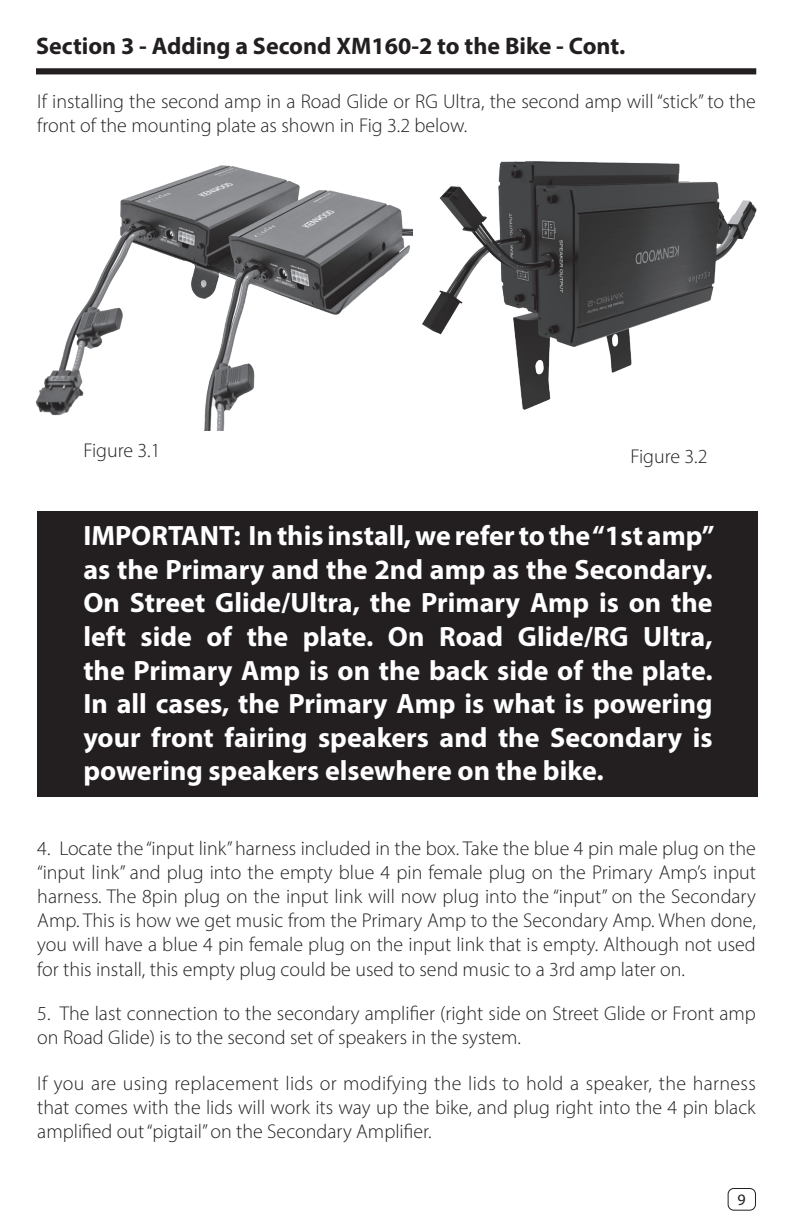
<style>
.page{position:relative;width:792px;height:1224px;background:#fff}
.page>*{position:absolute;margin:0;border:0;box-sizing:border-box;transform-origin:0 0}
.t1{font:700 28px/33.6px "Myriad Pro";color:#fff;text-align:justify}
.t2{font:700 24px "Myriad Pro";color:#231f20}
._7P-L{font:300 20px/24px "Myriad Pro";color:#231f20}
.MM_PageNo{font:16px "Myriad Pro";color:#231f20}
</style>
<div class="page">
<div style="left:37px;top:511px;width:720px;height:286px;background:#231f20"></div>
<div style="left:36px;top:68px;width:720px;height:6px;background:#231f20"></div>
<div style="left:728px;top:1188px;width:28px;height:23px;border:1px solid #231f20;border-radius:6px"></div>
<img style="left:422px;top:161px;width:335px;height:249px">
<img style="left:35px;top:165px;width:377px;height:265px">
<p class="t2" style="left:36px;top:30px;width:591px">Section 3 - Adding a Second XM160-2 to the Bike - Cont.</p>
<p class="_7P-L" style="left:37px;top:89px;width:720px">If installing the second amp in a Road Glide or RG Ultra, the second amp will “stick” to the front of the mounting plate as shown in Fig 3.2 below.</p>
<p class="_7P-L" style="left:83px;top:439px;width:79px">Figure 3.1</p>
<p class="_7P-L" style="left:630px;top:444px;width:79px">Figure 3.2</p>
<p class="t1" style="left:83px;top:518px;width:633px">IMPORTANT: In this install, we refer to the “1st amp” as the Primary and the 2nd amp as the Secondary.<br>On Street Glide/Ultra, the Primary Amp is on the left side of the plate. On Road Glide/RG Ultra, the Primary Amp is on the back side of the plate.<br>In all cases, the Primary Amp is what is powering your front fairing speakers and the Secondary is powering speakers elsewhere on the bike.</p>
<p class="_7P-L" style="left:37px;top:836px;width:720px;text-align:justify">4. Locate the “input link” harness included in the box. Take the blue 4 pin male plug on the “input link” and plug into the empty blue 4 pin female plug on the Primary Amp’s input harness. The 8pin plug on the input link will now plug into the “input” on the Secondary Amp. This is how we get music from the Primary Amp to the Secondary Amp. When done, you will have a blue 4 pin female plug on the input link that is empty. Although not used for this install, this empty plug could be used to send music to a 3rd amp later on.</p>
<p class="_7P-L" style="left:37px;top:1001px;width:720px">5. The last connection to the secondary amplifier (right side on Street Glide or Front amp on Road Glide) is to the second set of speakers in the system.</p>
<p class="_7P-L" style="left:37px;top:1071px;width:720px;text-align:justify">If you are using replacement lids or modifying the lids to hold a speaker, the harness that comes with the lids will work its way up the bike, and plug right into the 4 pin black amplified out “pigtail” on the Secondary Amplifier.</p>
<p class="MM_PageNo" style="left:738px;top:1190px;width:10px">9</p>
</div>
